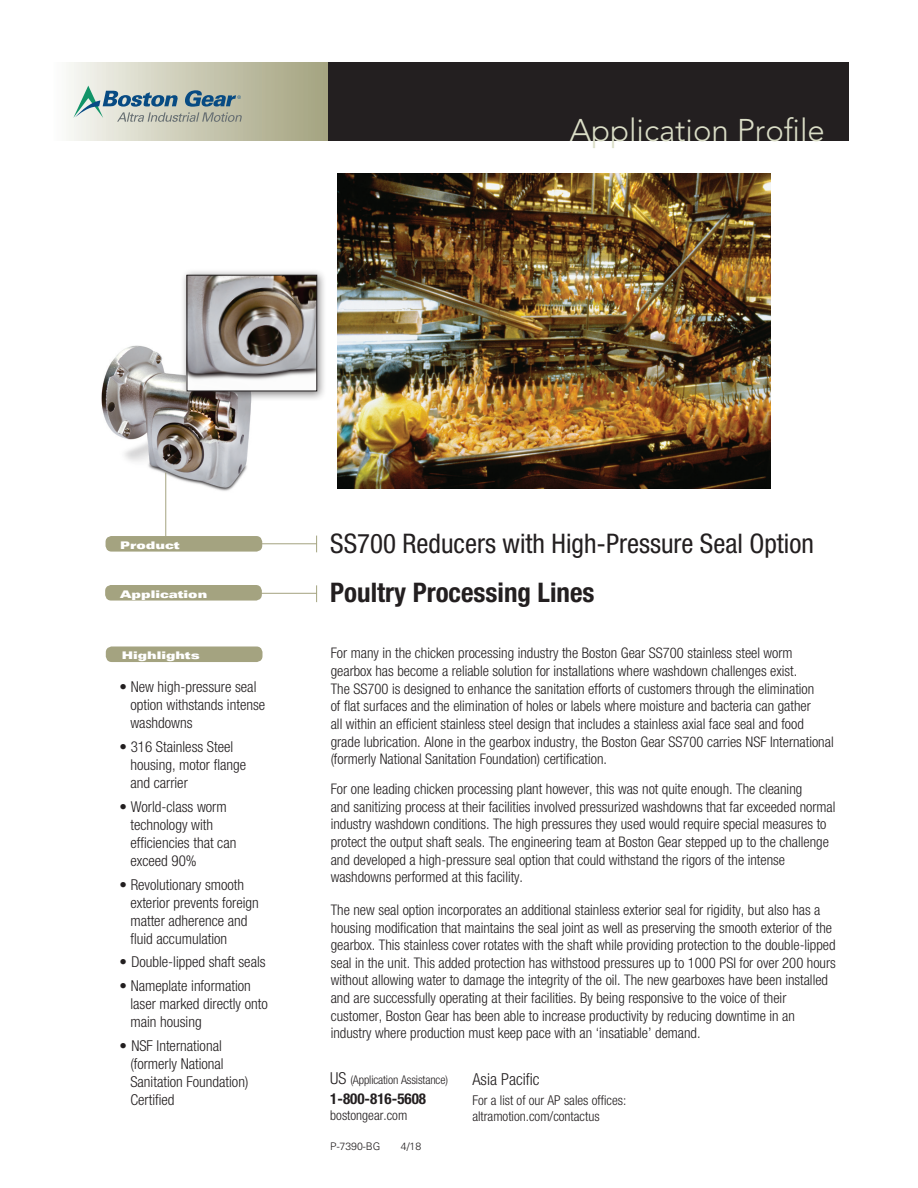
<style>
.page{position:relative;width:918px;height:1188px;background:#fff}
.page>*{position:absolute;margin:0;border:0;box-sizing:border-box;transform-origin:0 0}
.t1{font:300 31.2px "Avenir LT Std";color:#dbdec7}
.t2{font:condensed 27px "Helvetica Neue LT Std";color:#231f20}
.t3{font:700 condensed 27px "Helvetica Neue LT Std";color:#231f20}
.t4{font:300 condensed 16.5px "Helvetica Neue LT Std";color:#231f20}
.t5{font:300 condensed 15px/18px "Helvetica Neue LT Std";color:#231f20}
.t6{font:700 condensed 15px "Helvetica Neue LT Std";color:#231f20}
.t7{font:300 condensed 14.7px/17.5px "Helvetica Neue LT Std";color:#231f20}
.t8{font:300 condensed 13.5px/16.5px "Helvetica Neue LT Std";color:#231f20}
.t9{font:300 condensed 12px "Helvetica Neue LT Std";letter-spacing:-.01em;color:#231f20}
.t10{font:10.5px "Univers LT Std X Black Ex";color:#fff}
.t11{font:300 10.5px "Univers LT Std";color:#231f20}
.s1{font-size:16.5px}
</style>
<div class="page">
<img style="left:101px;top:345px;width:151px;height:172px">
<div style="left:105px;top:585px;width:157px;height:16px;background:#a4a380;border-radius:6px"></div>
<div style="left:106px;top:536px;width:156px;height:16px;background:#a4a380;border-radius:6px"></div>
<hr style="left:165px;top:472px;width:1px;height:64px;background:#a4a380">
<hr style="left:239px;top:543px;width:78px;height:1px;background:#a4a380">
<svg style="left:316px;top:536px;width:1px;height:16px"></svg>
<svg style="left:316px;top:585px;width:1px;height:17px"></svg>
<hr style="left:239px;top:593px;width:78px;height:1px;background:#a4a380">
<img style="left:338px;top:174px;width:433px;height:314px">
<div style="left:106px;top:646px;width:157px;height:16px;background:#a4a380;border-radius:6px"></div>
<div style="left:52px;top:62px;width:277px;height:79px;background:linear-gradient(to right,#fafaf7,#a1a07b)"></div>
<div style="left:329px;top:62px;width:520px;height:79px;background:#231f20"></div>
<div style="left:180px;top:268px;width:147px;height:133px;background:#231f20;opacity:.55"></div>
<img style="left:189px;top:277px;width:126px;height:112px">
<div style="left:187px;top:275px;width:130px;height:116px;border:1px solid #231f20"></div>
<svg style="left:73px;top:86px;width:169px;height:36px;background:#a6b6b3"></svg>
<h1 class="t1" style="left:570px;top:112px;width:257px">Application Profile</h1>
<p class="t10" style="left:120px;top:539px;width:61px">Product</p>
<p class="t10" style="left:120px;top:588px;width:89px">Application</p>
<p class="t10" style="left:122px;top:649px;width:80px">Highlights</p>
<p class="t5" style="left:130px;top:678px;width:136px;text-indent:-11px">• New high-pressure seal option withstands intense washdowns</p>
<p class="t5" style="left:130px;top:737px;width:117px;text-indent:-11px">• 316 Stainless Steel housing, motor flange and carrier</p>
<p class="t5" style="left:130px;top:797px;width:108px;text-indent:-11px">• World-class worm technology with efficiencies that can exceed 90%</p>
<p class="t5" style="left:130px;top:875px;width:130px;text-indent:-11px">• Revolutionary smooth exterior prevents foreign matter adherence and fluid accumulation</p>
<p class="t5" style="left:120px;top:953px;width:148px">• Double-lipped shaft seals</p>
<p class="t5" style="left:130px;top:977px;width:139px;text-indent:-11px">• Nameplate information laser marked directly onto main housing</p>
<p class="t5" style="left:130px;top:1037px;width:119px;text-indent:-11px">• NSF International (formerly National<br>Sanitation Foundation)<br>Certified</p>
<h2 class="t2" style="left:330px;top:528px;width:485px">SS700 Reducers with High-Pressure Seal Option</h2>
<h2 class="t3" style="left:330px;top:576px;width:266px">Poultry Processing Lines</h2>
<p class="t7" style="left:331px;top:644px;width:504px">For many in the chicken processing industry the Boston Gear SS700 stainless steel worm gearbox has become a reliable solution for installations where washdown challenges exist.<br>The SS700 is designed to enhance the sanitation efforts of customers through the elimination<br>of flat surfaces and the elimination of holes or labels where moisture and bacteria can gather<br>all within an efficient stainless steel design that includes a stainless axial face seal and food grade lubrication. Alone in the gearbox industry, the Boston Gear SS700 carries NSF International (formerly National Sanitation Foundation) certification.</p>
<p class="t7" style="left:331px;top:780px;width:506px">For one leading chicken processing plant however, this was not quite enough. The cleaning<br>and sanitizing process at their facilities involved pressurized washdowns that far exceeded normal industry washdown conditions. The high pressures they used would require special measures to protect the output shaft seals. The engineering team at Boston Gear stepped up to the challenge and developed a high-pressure seal option that could withstand the rigors of the intense washdowns performed at this facility.</p>
<p class="t7" style="left:331px;top:901px;width:507px">The new seal option incorporates an additional stainless exterior seal for rigidity, but also has a housing modification that maintains the seal joint as well as preserving the smooth exterior of the gearbox. This stainless cover rotates with the shaft while providing protection to the double-lipped seal in the unit. This added protection has withstood pressures up to 1000 PSI for over 200 hours without allowing water to damage the integrity of the oil. The new gearboxes have been installed and are successfully operating at their facilities. By being responsive to the voice of their customer, Boston Gear has been able to increase productivity by reducing downtime in an industry where production must keep pace with an ‘insatiable’ demand.</p>
<p class="t9" style="left:330px;top:1073px;width:119px"><span class="s1">US</span> (Application Assistance)</p>
<p class="t6" style="left:330px;top:1089px;width:97px">1-800-816-5608</p>
<p class="t8" style="left:330px;top:1107px;width:78px">bostongear.com</p>
<p class="t11" style="left:330px;top:1140px;width:52px">P-7390-BG</p>
<p class="t11" style="left:401px;top:1140px;width:22px">4/18</p>
<p class="t4" style="left:472px;top:1070px;width:69px">Asia Pacific</p>
<p class="t8" style="left:472px;top:1092px;width:155px">For a list of our AP sales offices: altramotion.com/contactus</p>
</div>
